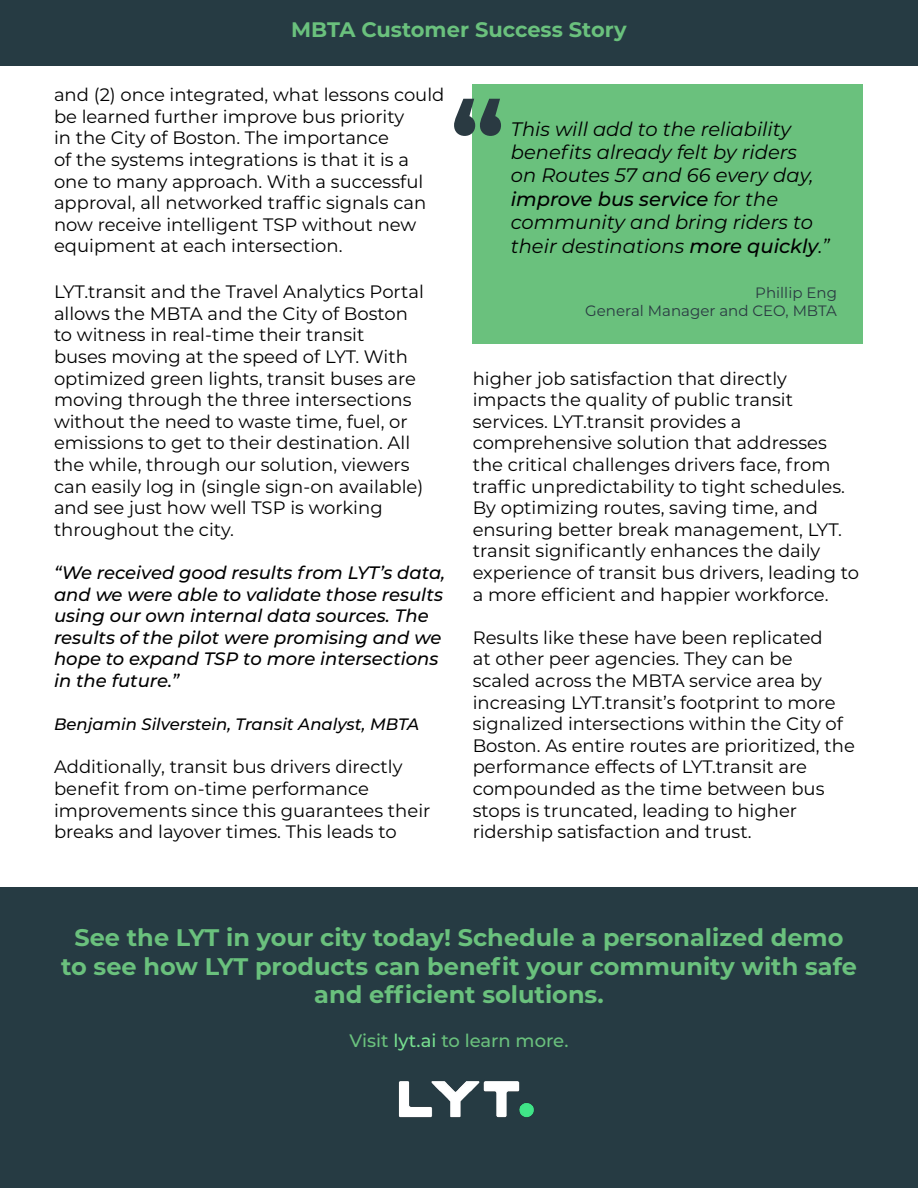
<style>
.page{position:relative;width:918px;height:1188px;background:#fff}
.page>*{position:absolute;margin:0;border:0;box-sizing:border-box;transform-origin:0 0}
.t1{font:700 109.5px "Montserrat";color:#2a3a42}
.t2{font:700 24px/28.5px "Montserrat";color:#6ac17d;text-align:center}
.t3{font:700 21px "Montserrat";color:#6ac17d}
.t4{font:italic 19.5px/23.4px "Montserrat";color:#000}
.t5{font:18px/21.6px "Montserrat";color:#000}
.t6{font:italic 500 18px/21.6px "Montserrat";color:#000}
.t7{font:500 18px "Montserrat";color:#6ac17d}
.t8{font:italic 500 16.5px "Montserrat";color:#000}
.t9{font:15px/18px "Montserrat";color:#2a3a42;text-align:right}
.s1{font-weight:500}
.s2{color:#77e090}
</style>
<div class="page">
<div style="left:0;top:888px;width:918px;height:300px;background:#263b43"></div>
<img style="left:398px;top:1081px;width:136px;height:37px">
<div style="left:0;top:0;width:918px;height:66px;background:#263b43"></div>
<div style="left:473px;top:84px;width:390px;height:259px;background:#6ac17d"></div>
<p class="t3" style="left:291px;top:15px;width:337px">MBTA Customer Success Story</p>
<p class="t5" style="left:54px;top:83px;width:392px">and (2) once integrated, what lessons could be learned further improve bus priority<br>in the City of Boston. The importance<br>of the systems integrations is that it is a one to many approach. With a successful approval, all networked traffic signals can now receive intelligent TSP without new equipment at each intersection.</p>
<h1 class="t1" style="left:450px;top:62px;width:56px">“</h1>
<p class="t4" style="left:511px;top:116px;width:320px">This will add to the reliability benefits already felt by riders<br>on Routes 57 and 66 every day, <span class="s1">improve bus service</span> for the community and bring riders to their destinations <span class="s1">more quickly</span>.”</p>
<p class="t5" style="left:54px;top:280px;width:371px">LYT.transit and the Travel Analytics Portal allows the MBTA and the City of Boston to witness in real-time their transit<br>buses moving at the speed of LYT. With optimized green lights, transit buses are moving through the three intersections without the need to waste time, fuel, or emissions to get to their destination. All the while, through our solution, viewers can easily log in (single sign-on available) and see just how well TSP is working throughout the city.</p>
<p class="t6" style="left:54px;top:561px;width:393px">“We received good results from LYT’s data, and we were able to validate those results using our own internal data sources. The results of the pilot were promising and we hope to expand TSP to more intersections in the future.”</p>
<p class="t8" style="left:54px;top:713px;width:367px">Benjamin Silverstein, Transit Analyst, MBTA</p>
<p class="t5" style="left:54px;top:756px;width:378px">Additionally, transit bus drivers directly benefit from on-time performance improvements since this guarantees their breaks and layover times. This leads to</p>
<p class="t9" style="left:585px;top:283px;width:253px">Phillip Eng<br>General Manager and CEO, MBTA</p>
<p class="t5" style="left:473px;top:367px;width:388px">higher job satisfaction that directly impacts the quality of public transit services. LYT.transit provides a comprehensive solution that addresses the critical challenges drivers face, from traffic unpredictability to tight schedules.<br>By optimizing routes, saving time, and ensuring better break management, LYT. transit significantly enhances the daily experience of transit bus drivers, leading to a more efficient and happier workforce.</p>
<p class="t5" style="left:473px;top:626px;width:384px">Results like these have been replicated<br>at other peer agencies. They can be<br>scaled across the MBTA service area by increasing LYT.transit’s footprint to more signalized intersections within the City of Boston. As entire routes are prioritized, the performance effects of LYT.transit are compounded as the time between bus stops is truncated, leading to higher ridership satisfaction and trust.</p>
<h2 class="t2" style="left:61px;top:922px;width:797px">See the LYT in your city today! Schedule a personalized demo to see how LYT products can benefit your community with safe and efficient solutions.</h2>
<p class="t7" style="left:350px;top:1028px;width:220px">Visit <span class="s2">lyt.ai</span> to learn more.</p>
</div>
